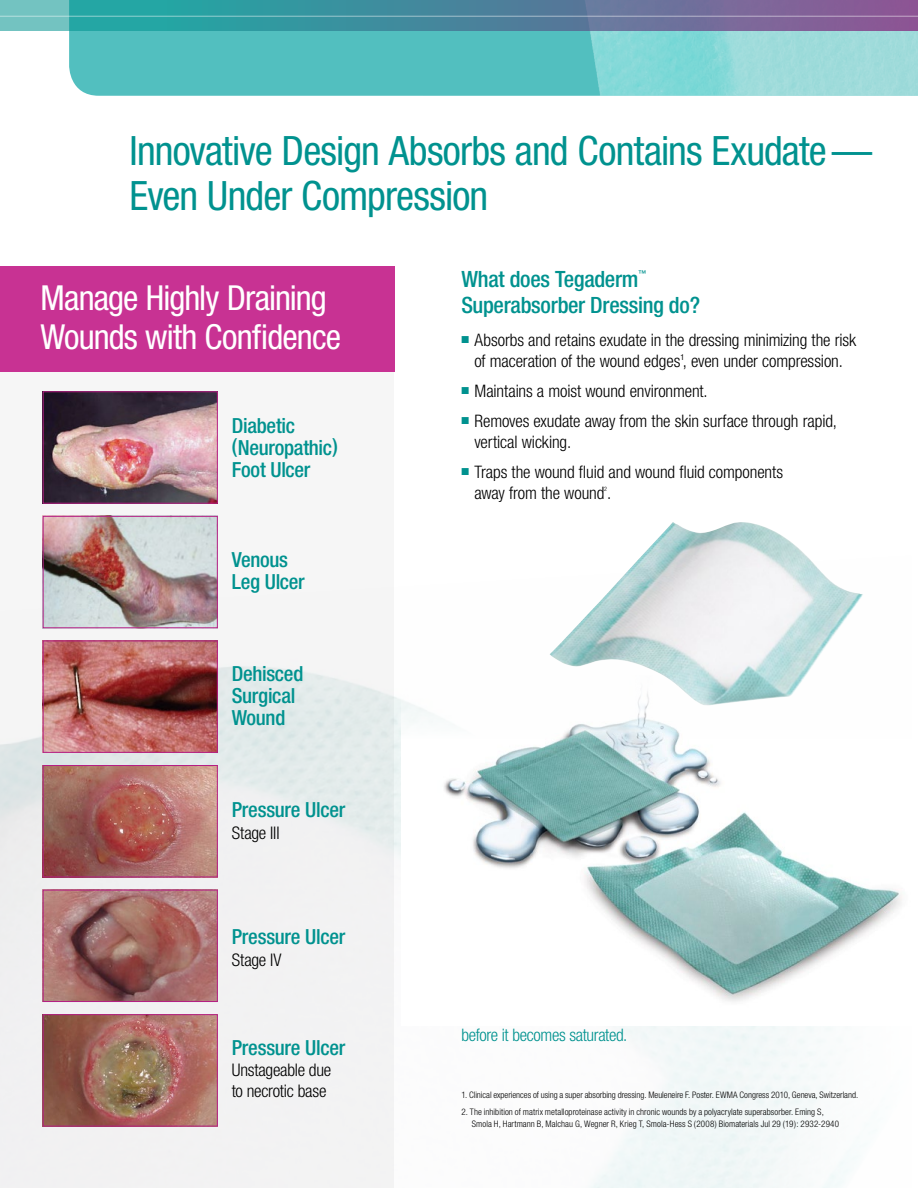
<style>
.page{position:relative;width:918px;height:1188px;background:#fff}
.page>*{position:absolute;margin:0;border:0;box-sizing:border-box;transform-origin:0 0}
.t1{font:condensed 40.5px/44.8px "Helvetica Neue";letter-spacing:-.02em;color:#00928f}
.t2{font:condensed 34.5px/38.8px "Helvetica Neue";letter-spacing:-.025em;color:#fff}
.t3{font:500 condensed 22.5px "Helvetica Neue";letter-spacing:-.015em;color:#00928f}
.t4{font:500 condensed 20.85px/22.2px "Helvetica Neue";letter-spacing:-.015em;color:#00928f}
.t5{font:300 condensed 17.4px/21.1px "Helvetica Neue";letter-spacing:-.015em;color:#000}
.t6{font:300 condensed 17.25px/21px "Helvetica Neue";letter-spacing:-.005em;color:#000}
.t7{font:300 condensed 17.25px "Helvetica Neue";letter-spacing:-.02em;color:#00928f}
.t8{font:300 condensed 9px/12px "Helvetica Neue";letter-spacing:.005em;color:#000}
.t9{font:condensed 8.25px "Helvetica Neue";color:#000}
.t10{font:500 condensed 7.95px "Helvetica Neue";color:#00928f}
.t11{font:300 condensed 6px "Helvetica Neue";color:#000}
</style>
<div class="page">
<svg style="left:0;top:391px;width:394px;height:797px;fill:#f2f2f3"></svg>
<div style="left:69px;top:30px;width:355px;height:66px;background:#52bfbf"></div>
<img style="left:424px;top:30px;width:494px;height:66px">
<svg style="left:0;top:0;width:160px;height:30px;background:#47b2b0"></svg>
<div style="left:160px;top:0;width:758px;height:30px;background:linear-gradient(to right,#1fa4a2,#915696)"></div>
<hr style="left:0;top:16px;width:918px;height:1px;background:#fff">
<div style="left:0;top:266px;width:394px;height:106px;background:#c83293"></div>
<img style="left:45px;top:393px;width:171px;height:109px">
<div style="left:43px;top:391px;width:175px;height:113px;border:1px solid #b51e84"></div>
<img style="left:45px;top:643px;width:171px;height:108px">
<div style="left:43px;top:641px;width:175px;height:112px;border:1px solid #b51e84"></div>
<img style="left:45px;top:892px;width:171px;height:108px">
<div style="left:43px;top:890px;width:175px;height:112px;border:1px solid #b51e84"></div>
<img style="left:45px;top:1016px;width:171px;height:108px">
<div style="left:43px;top:1014px;width:175px;height:112px;border:1px solid #b51e84"></div>
<img style="left:45px;top:767px;width:171px;height:108px">
<div style="left:43px;top:765px;width:175px;height:112px;border:1px solid #b51e84"></div>
<img style="left:45px;top:518px;width:171px;height:108px">
<div style="left:43px;top:516px;width:175px;height:112px;border:1px solid #b51e84"></div>
<img style="left:553px;top:522px;width:311px;height:129px">
<img style="left:401px;top:651px;width:506px;height:353px">
<h2 class="t1" style="left:130px;top:128px;width:744px">Innovative Design Absorbs and Contains Exudate —<br>Even Under Compression</h2>
<h3 class="t2" style="left:41px;top:278px;width:302px">Manage Highly Draining<br>Wounds with Confdence</h3>
<p class="t4" style="left:232px;top:414px;width:108px">Diabetic (Neuropathic)<br>Foot Ulcer</p>
<p class="t4" style="left:232px;top:548px;width:75px">Venous<br>Leg Ulcer</p>
<p class="t4" style="left:232px;top:662px;width:73px">Dehisced<br>Surgical<br>Wound</p>
<p class="t4" style="left:232px;top:799px;width:115px">Pressure Ulcer</p>
<p class="t5" style="left:232px;top:822px;width:49px">Stage III</p>
<p class="t4" style="left:232px;top:926px;width:115px">Pressure Ulcer</p>
<p class="t5" style="left:232px;top:949px;width:51px">Stage IV</p>
<p class="t4" style="left:232px;top:1036px;width:115px">Pressure Ulcer</p>
<p class="t5" style="left:232px;top:1059px;width:101px">Unstageable due to necrotic base</p>
<h3 class="t3" style="left:461px;top:265px;width:179px">What does Tegaderm</h3>
<h3 class="t10" style="left:638px;top:269px;width:9px">™</h3>
<h3 class="t3" style="left:461px;top:291px;width:240px">Superabsorber Dressing do?</h3>
<p class="t6" style="left:461px;top:329px;width:396px;text-align:center"><sup>■</sup> Absorbs and retains exudate in the dressing minimizing the risk of maceration of the wound edges, even under compression.</p>
<p class="t9" style="left:680px;top:352px;width:5px">1</p>
<p class="t6" style="left:461px;top:380px;width:248px"><sup>■</sup> Maintains a moist wound environment.</p>
<p class="t6" style="left:474px;top:410px;width:364px;text-indent:-13px"><sup>■</sup> Removes exudate away from the skin surface through rapid, vertical wicking.</p>
<p class="t6" style="left:474px;top:461px;width:310px;text-indent:-13px"><sup>■</sup> Traps the wound fuid and wound fuid components away from the wound .</p>
<p class="t11" style="left:604px;top:486px;width:4px">2</p>
<p class="t7" style="left:461px;top:1025px;width:168px">before it becomes saturated.</p>
<p class="t8" style="left:461px;top:1089px;width:398px">1. Clinical experiences of using a super absorbing dressing. Meuleneire F. Poster. EWMA Congress 2010, Geneva, Switzerland.</p>
<p class="t8" style="left:472px;top:1106px;width:369px;text-indent:-10px">2. The inhibition of matrix metalloproteinase activity in chronic wounds by a polyacrylate superabsorber. Eming S,<br>Smola H, Hartmann B, Malchau G, Wegner R, Krieg T, Smola-Hess S (2008) Biomaterials Jul 29 (19): 2932-2940</p>
</div>
